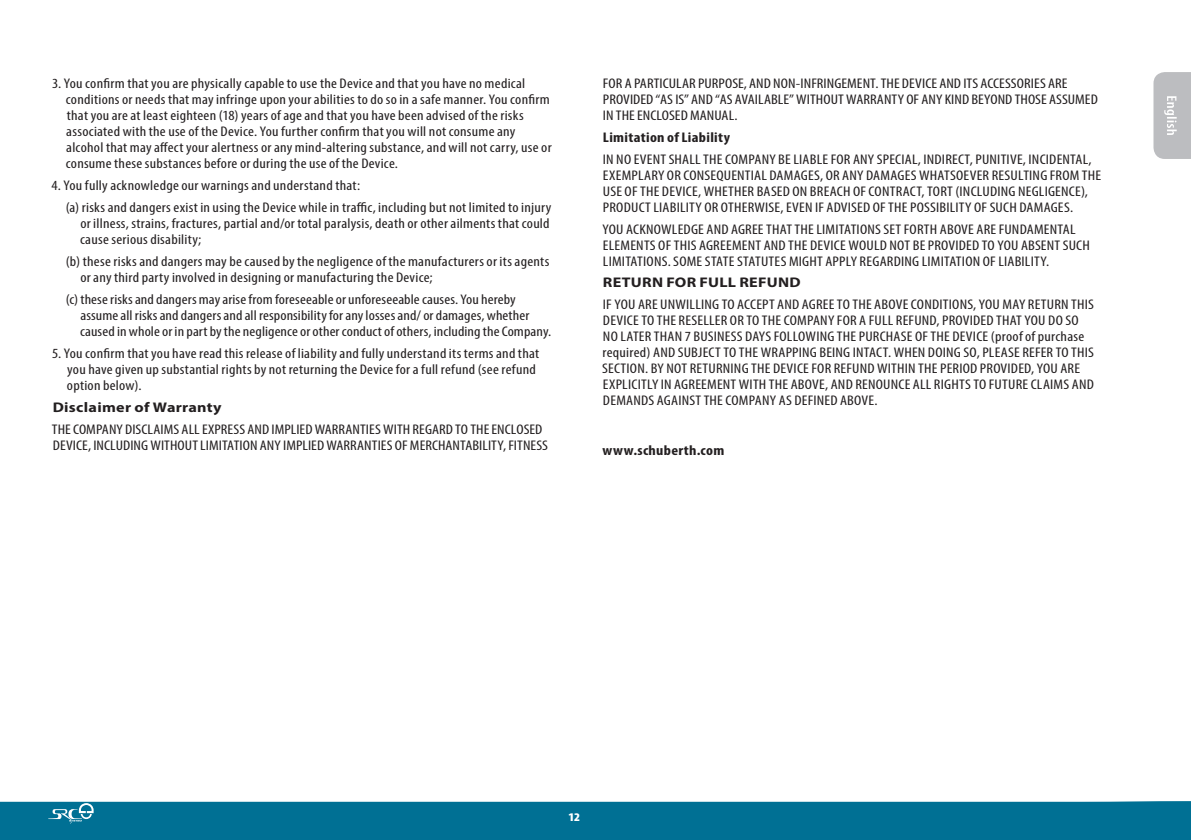
<style>
.page{position:relative;width:1191px;height:840px;background:#fff}
.page>*{position:absolute;margin:0;border:0;box-sizing:border-box;transform-origin:0 0}
.Legal_Boilerplate{font:condensed 14px/16px "Myriad Pro";letter-spacing:.015em;color:#231f20;scale:1.15 1}
.Legal_Boilerplate-2{font:700 14px "Myriad Pro";letter-spacing:.02em;color:#231f20;scale:1.15 1}
.Legal_Boilerplate-3{font:700 condensed 14px "Myriad Pro";letter-spacing:.02em;color:#231f20;scale:1.15 1}
.t1{font:900 condensed 11.6px "Myriad Pro";color:#fff;scale:1.15 1}
</style>
<div class="page">
<svg style="left:1153px;top:72px;width:38px;height:87px;background:#c1c2c4"></svg>
<div style="left:0;top:801px;width:1191px;height:38px;background:#007094"></div>
<svg style="left:48px;top:802px;width:46px;height:21px"></svg>
<p class="Legal_Boilerplate" style="left:66px;top:75px;width:424px;text-indent:-14px">3. You confirm that you are physically capable to use the Device and that you have no medical conditions or needs that may infringe upon your abilities to do so in a safe manner. You confirm that you are at least eighteen (18) years of age and that you have been advised of the risks associated with the use of the Device. You further confirm that you will not consume any alcohol that may affect your alertness or any mind-altering substance, and will not carry, use or consume these substances before or during the use of the Device.</p>
<p class="Legal_Boilerplate" style="left:52px;top:177px;width:270px">4. You fully acknowledge our warnings and understand that:</p>
<p class="Legal_Boilerplate" style="left:80px;top:199px;width:411px;text-align:justify;text-indent:-14px">(a) risks and dangers exist in using the Device while in traffic, including but not limited to injury or illness, strains, fractures, partial and/or total paralysis, death or other ailments that could cause serious disability;</p>
<p class="Legal_Boilerplate" style="left:80px;top:253px;width:409px;text-indent:-15px">(b) these risks and dangers may be caused by the negligence of the manufacturers or its agents or any third party involved in designing or manufacturing the Device;</p>
<p class="Legal_Boilerplate" style="left:80px;top:291px;width:411px;text-indent:-14px">(c) these risks and dangers may arise from foreseeable or unforeseeable causes. You hereby assume all risks and dangers and all responsibility for any losses and/ or damages, whether caused in whole or in part by the negligence or other conduct of others, including the Company.</p>
<p class="Legal_Boilerplate" style="left:67px;top:345px;width:412px;text-indent:-15px">5. You confirm that you have read this release of liability and fully understand its terms and that you have given up substantial rights by not returning the Device for a full refund (see refund option below).</p>
<p class="Legal_Boilerplate-2" style="left:53px;top:398px;width:148px">Disclaimer of Warranty</p>
<p class="Legal_Boilerplate" style="left:52px;top:421px;width:433px">THE COMPANY DISCLAIMS ALL EXPRESS AND IMPLIED WARRANTIES WITH REGARD TO THE ENCLOSED<br>DEVICE, INCLUDING WITHOUT LIMITATION ANY IMPLIED WARRANTIES OF MERCHANTABILITY, FITNESS</p>
<p class="Legal_Boilerplate" style="left:603px;top:75px;width:432px">FOR A PARTICULAR PURPOSE, AND NON-INFRINGEMENT. THE DEVICE AND ITS ACCESSORIES ARE<br>PROVIDED “AS IS” AND “AS AVAILABLE” WITHOUT WARRANTY OF ANY KIND BEYOND THOSE ASSUMED<br>IN THE ENCLOSED MANUAL.</p>
<p class="Legal_Boilerplate-3" style="left:603px;top:128px;width:112px">Limitation of Liability</p>
<p class="Legal_Boilerplate" style="left:603px;top:151px;width:435px">IN NO EVENT SHALL THE COMPANY BE LIABLE FOR ANY SPECIAL, INDIRECT, PUNITIVE, INCIDENTAL, EXEMPLARY OR CONSEQUENTIAL DAMAGES, OR ANY DAMAGES WHATSOEVER RESULTING FROM THE USE OF THE DEVICE, WHETHER BASED ON BREACH OF CONTRACT, TORT (INCLUDING NEGLIGENCE), PRODUCT LIABILITY OR OTHERWISE, EVEN IF ADVISED OF THE POSSIBILITY OF SUCH DAMAGES.</p>
<p class="Legal_Boilerplate" style="left:602px;top:221px;width:425px">YOU ACKNOWLEDGE AND AGREE THAT THE LIMITATIONS SET FORTH ABOVE ARE FUNDAMENTAL<br>ELEMENTS OF THIS AGREEMENT AND THE DEVICE WOULD NOT BE PROVIDED TO YOU ABSENT SUCH<br>LIMITATIONS. SOME STATE STATUTES MIGHT APPLY REGARDING LIMITATION OF LIABILITY.</p>
<p class="Legal_Boilerplate-2" style="left:603px;top:273px;width:174px">RETURN FOR FULL REFUND</p>
<p class="Legal_Boilerplate" style="left:602px;top:296px;width:429px">IF YOU ARE UNWILLING TO ACCEPT AND AGREE TO THE ABOVE CONDITIONS, YOU MAY RETURN THIS DEVICE TO THE RESELLER OR TO THE COMPANY FOR A FULL REFUND, PROVIDED THAT YOU DO SO NO LATER THAN 7 BUSINESS DAYS FOLLOWING THE PURCHASE OF THE DEVICE (proof of purchase required) AND SUBJECT TO THE WRAPPING BEING INTACT. WHEN DOING SO, PLEASE REFER TO THIS SECTION. BY NOT RETURNING THE DEVICE FOR REFUND WITHIN THE PERIOD PROVIDED, YOU ARE EXPLICITLY IN AGREEMENT WITH THE ABOVE, AND RENOUNCE ALL RIGHTS TO FUTURE CLAIMS AND DEMANDS AGAINST THE COMPANY AS DEFINED ABOVE.</p>
<p class="Legal_Boilerplate-3" style="left:602px;top:441px;width:107px">www.schuberth.com</p>
<p class="t1" style="left:568px;top:809px;width:12px">12</p>
</div>
